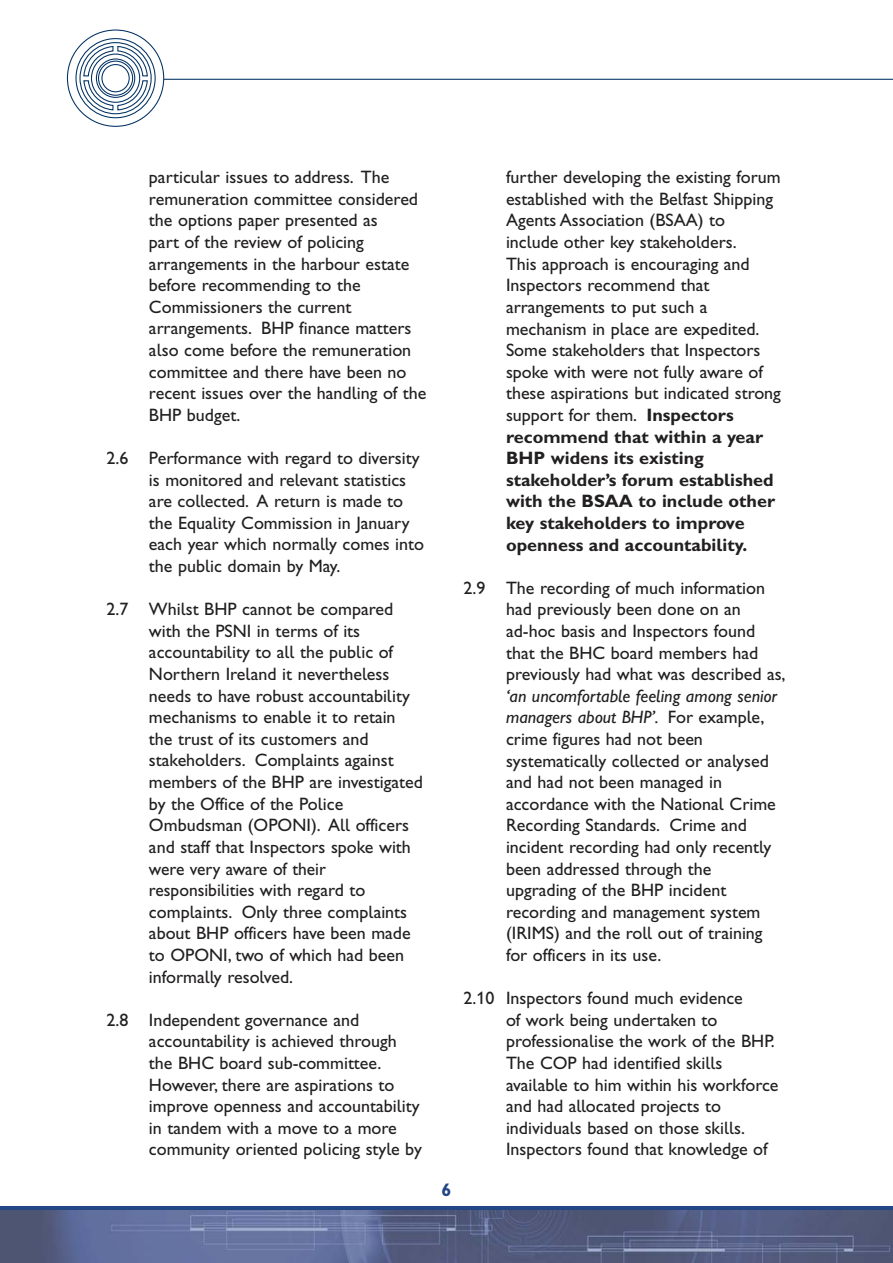
<style>
.page{position:relative;width:893px;height:1263px;background:#fff}
.page>*{position:absolute;margin:0;border:0;box-sizing:border-box;transform-origin:0 0}
.t1{font:18px/21.6px "Gill Sans Hta";color:#211f1f}
.t2{font:18px/21.6px "Gill Sans Hta Bold Plain";color:#211f1f}
.t3{font:18px "Gill Sans Hta Bold Plain";color:#234685}
.s1{font-family:"Gill Sans Hta Bold Plain"}
.s2{font-style:italic}
</style>
<div class="page">
<hr style="left:164px;top:79px;width:729px;height:1px;background:#003163">
<div style="left:79px;top:42px;width:73px;height:72px;border:1px solid #003163;border-radius:50%"></div>
<div style="left:75px;top:38px;width:81px;height:80px;border:1px solid #003163;border-radius:50%"></div>
<svg style="left:83px;top:45px;width:65px;height:66px"></svg>
<svg style="left:0;top:1206px;width:893px;height:5px;fill:#234685"></svg>
<img style="left:0;top:1211px;width:893px;height:52px">
<p class="t1" style="left:149px;top:168px;width:279px">particular issues to address. The remuneration committee considered the options paper presented as<br>part of the review of policing arrangements in the harbour estate before recommending to the<br>Commissioners the current arrangements. BHP finance matters also come before the remuneration committee and there have been no recent issues over the handling of the<br>BHP budget.</p>
<p class="t1" style="left:149px;top:449px;width:277px;text-indent:-42px">2.6 Performance with regard to diversity is monitored and relevant statistics are collected. A return is made to the Equality Commission in January each year which normally comes into the public domain by May.</p>
<p class="t1" style="left:149px;top:600px;width:275px;text-indent:-42px">2.7 Whilst BHP cannot be compared with the PSNI in terms of its accountability to all the public of<br>Northern Ireland it nevertheless needs to have robust accountability mechanisms to enable it to retain the trust of its customers and stakeholders. Complaints against members of the BHP are investigated by the Office of the Police<br>Ombudsman (OPONI). All officers and staff that Inspectors spoke with were very aware of their responsibilities with regard to complaints. Only three complaints about BHP officers have been made to OPONI, two of which had been informally resolved.</p>
<p class="t1" style="left:149px;top:1010px;width:275px;text-indent:-42px">2.8 Independent governance and accountability is achieved through the BHC board sub-committee.<br>However, there are aspirations to improve openness and accountability in tandem with a move to a more community oriented policing style by</p>
<p class="t3" style="left:441px;top:1184px;width:11px">6</p>
<p class="t1" style="left:506px;top:168px;width:276px">further developing the existing forum established with the Belfast Shipping Agents Association (BSAA) to include other key stakeholders.<br>This approach is encouraging and Inspectors recommend that arrangements to put such a mechanism in place are expedited.<br>Some stakeholders that Inspectors spoke with were not fully aware of these aspirations but indicated strong support for them. <span class="s1">Inspectors</span></p>
<p class="t2" style="left:506px;top:428px;width:271px">recommend that within a year<br>BHP widens its existing stakeholder’s forum established with the BSAA to include other key stakeholders to improve openness and accountability.</p>
<p class="t1" style="left:506px;top:579px;width:281px;text-indent:-42px">2.9 The recording of much information had previously been done on an ad-hoc basis and Inspectors found that the BHC board members had previously had what was described as,</p>
<p class="t1" style="left:506px;top:687px;width:273px"><span class="s2">‘an uncomfortable feeling among senior managers about BHP’.</span> For example, crime figures had not been systematically collected or analysed and had not been managed in accordance with the National Crime<br>Recording Standards. Crime and incident recording had only recently been addressed through the upgrading of the BHP incident recording and management system (IRIMS) and the roll out of training for officers in its use.</p>
<p class="t1" style="left:506px;top:989px;width:274px;text-indent:-42px">2.10 Inspectors found much evidence<br>of work being undertaken to professionalise the work of the BHP.<br>The COP had identified skills available to him within his workforce and had allocated projects to individuals based on those skills.<br>Inspectors found that knowledge of</p>
</div>
